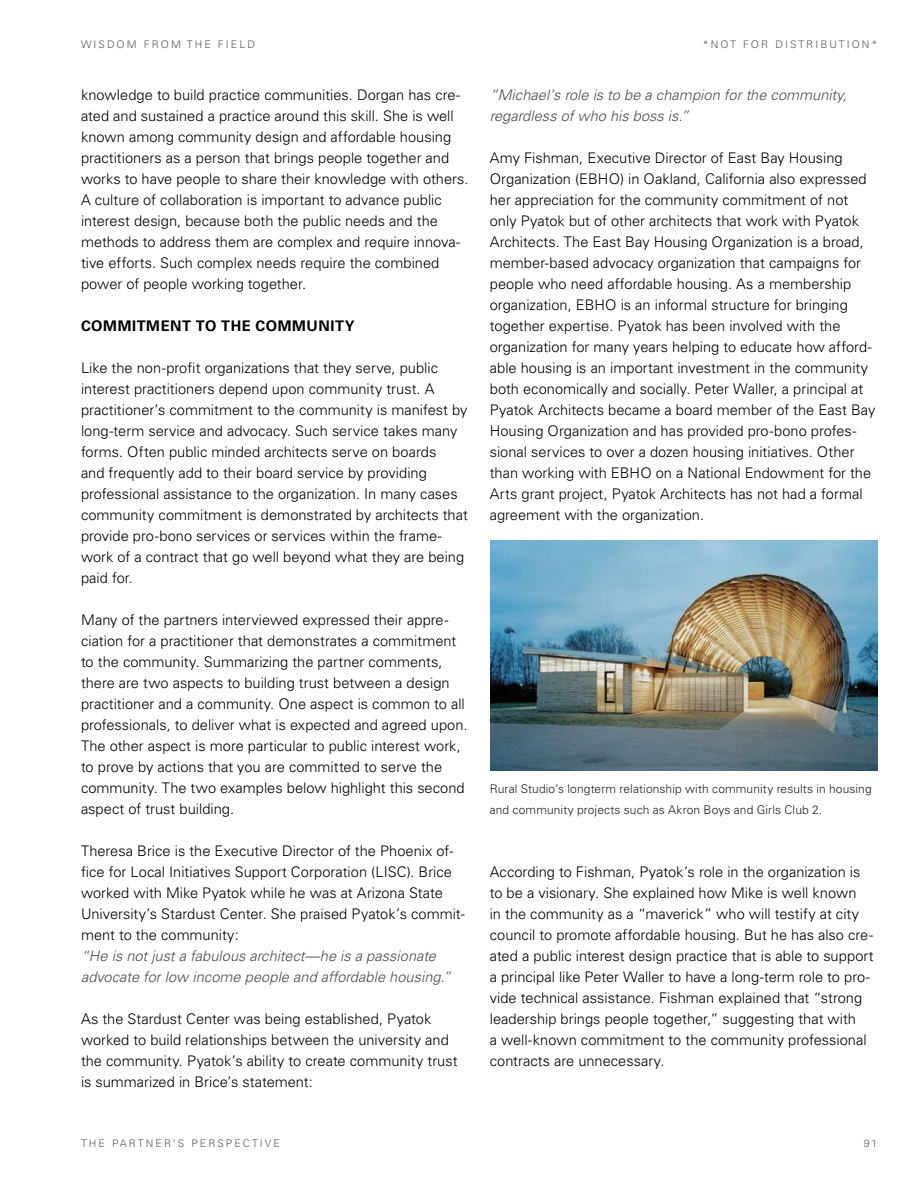
<style>
.page{position:relative;width:918px;height:1188px;background:#fff}
.page>*{position:absolute;margin:0;border:0;box-sizing:border-box;transform-origin:0 0}
.BL_Grid{font:300 14.7px/21px "Univers LT Std";color:#000}
.BL_Grid-2{font:italic 300 14.7px/21px "Univers LT Std";color:#524a47}
.BL_Grid-3{font:700 14.7px "Univers LT Std";letter-spacing:.035em;color:#000}
.BL_Grid-4{font:300 12px/21px "Univers LT Std";letter-spacing:.01em;color:#231f20}
.t1{font:300 10.5px "Univers LT Std";letter-spacing:.2em;color:#57585a}
</style>
<div class="page">
<img style="left:490px;top:540px;width:388px;height:231px">
<p class="t1" style="left:81px;top:38px;width:175px">WISDOM FROM THE FIELD</p>
<p class="t1" style="left:703px;top:38px;width:176px">*NOT FOR DISTRIBUTION*</p>
<p class="BL_Grid" style="left:81px;top:85px;width:389px">knowledge to build practice communities. Dorgan has cre&shy;ated and sustained a practice around this skill. She is well known among community design and affordable housing practitioners as a person that brings people together and works to have people to share their knowledge with others.<br>A culture of collaboration is important to advance public interest design, because both the public needs and the methods to address them are complex and require innova&shy;tive efforts. Such complex needs require the combined power of people working together.</p>
<p class="BL_Grid-3" style="left:81px;top:318px;width:275px">COMMITMENT TO THE COMMUNITY</p>
<p class="BL_Grid" style="left:81px;top:358px;width:388px">Like the non-profit organizations that they serve, public interest practitioners depend upon community trust. A practitioner’s commitment to the community is manifest by long-term service and advocacy. Such service takes many forms. Often public minded architects serve on boards<br>and frequently add to their board service by providing professional assistance to the organization. In many cases community commitment is demonstrated by architects that provide pro-bono services or services within the frame&shy;work of a contract that go well beyond what they are being paid for.</p>
<p class="BL_Grid" style="left:81px;top:610px;width:388px">Many of the partners interviewed expressed their appre&shy;ciation for a practitioner that demonstrates a commitment to the community. Summarizing the partner comments, there are two aspects to building trust between a design practitioner and a community. One aspect is common to all professionals, to deliver what is expected and agreed upon.<br>The other aspect is more particular to public interest work, to prove by actions that you are committed to serve the community. The two examples below highlight this second aspect of trust building.</p>
<p class="BL_Grid" style="left:81px;top:841px;width:385px">Theresa Brice is the Executive Director of the Phoenix of&shy;fice for Local Initiatives Support Corporation (LISC). Brice worked with Mike Pyatok while he was at Arizona State University’s Stardust Center. She praised Pyatok’s commit&shy;ment to the community:</p>
<p class="BL_Grid-2" style="left:81px;top:946px;width:371px">“He is not just a fabulous architect—he is a passionate advocate for low income people and affordable housing.”</p>
<p class="BL_Grid" style="left:81px;top:1009px;width:378px">As the Stardust Center was being established, Pyatok worked to build relationships between the university and the community. Pyatok’s ability to create community trust is summarized in Brice’s statement:</p>
<p class="BL_Grid-2" style="left:490px;top:85px;width:359px">“Michael’s role is to be a champion for the community, regardless of who his boss is.”</p>
<p class="BL_Grid" style="left:490px;top:148px;width:387px">Amy Fishman, Executive Director of East Bay Housing Organization (EBHO) in Oakland, California also expressed her appreciation for the community commitment of not only Pyatok but of other architects that work with Pyatok Architects. The East Bay Housing Organization is a broad, member-based advocacy organization that campaigns for people who need affordable housing. As a membership organization, EBHO is an informal structure for bringing together expertise. Pyatok has been involved with the organization for many years helping to educate how afford&shy;able housing is an important investment in the community both economically and socially. Peter Waller, a principal at Pyatok Architects became a board member of the East Bay Housing Organization and has provided pro-bono profes&shy;sional services to over a dozen housing initiatives. Other than working with EBHO on a National Endowment for the Arts grant project, Pyatok Architects has not had a formal agreement with the organization.</p>
<p class="BL_Grid-4" style="left:490px;top:779px;width:384px">Rural Studio’s longterm relationship with community results in housing and community projects such as Akron Boys and Girls Club 2.</p>
<p class="BL_Grid" style="left:490px;top:862px;width:385px">According to Fishman, Pyatok’s role in the organization is to be a visionary. She explained how Mike is well known<br>in the community as a “maverick” who will testify at city council to promote affordable housing. But he has also cre&shy;ated a public interest design practice that is able to support a principal like Peter Waller to have a long-term role to pro&shy;vide technical assistance. Fishman explained that “strong leadership brings people together,” suggesting that with<br>a well-known commitment to the community professional contracts are unnecessary.</p>
<p class="t1" style="left:81px;top:1137px;width:200px">THE PARTNER’S PERSPECTIVE</p>
<p class="t1" style="left:864px;top:1137px;width:15px">91</p>
</div>
